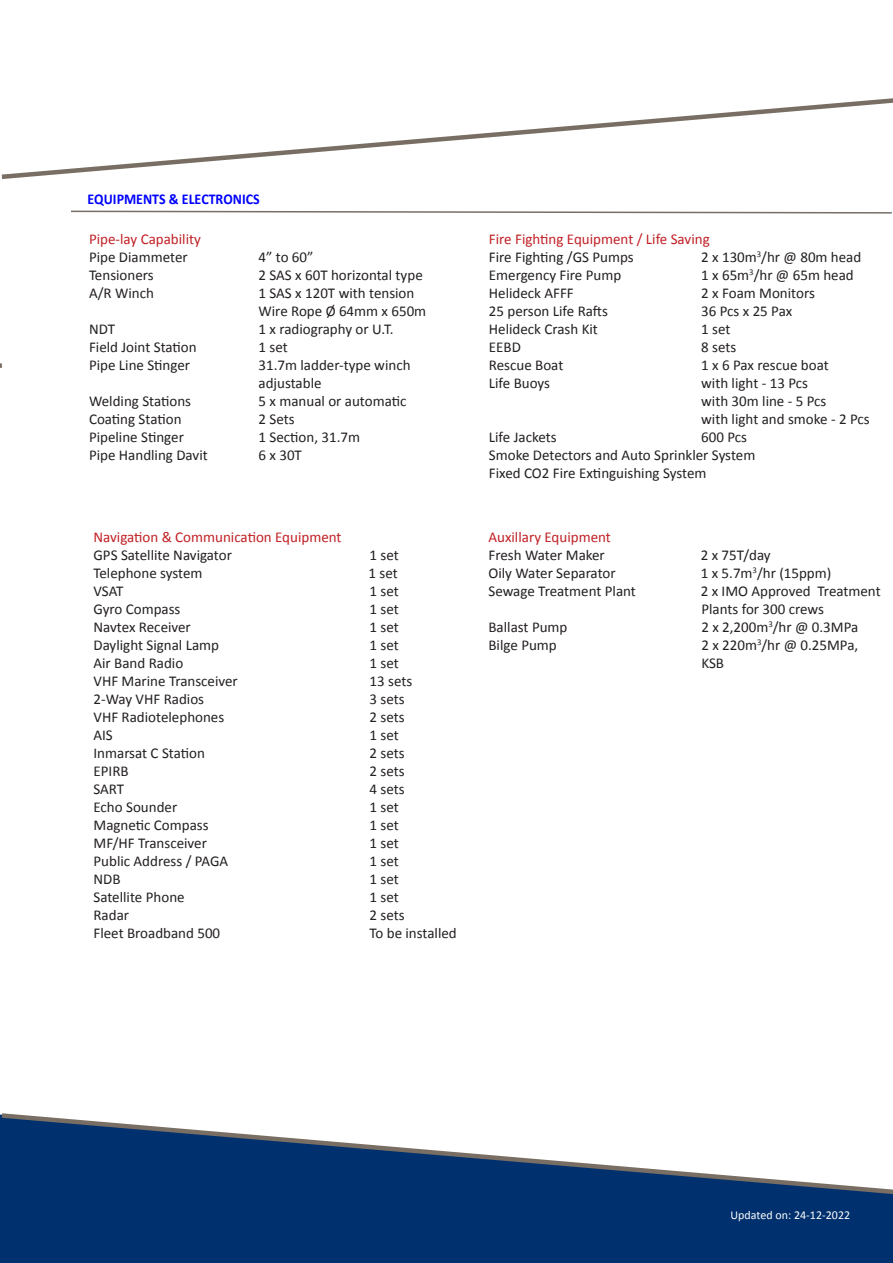
<style>
.page{position:relative;width:893px;height:1263px;background:#fff}
.page>*{position:absolute;margin:0;border:0;box-sizing:border-box;transform-origin:0 0}
.t1{font:15px/18px "Calibri";color:#231f20}
.t2{font:15px "Calibri";color:#c02025}
.t3{font:700 15px "Calibri";color:#00f;scale:.93 1}
.t4{font:12px "Calibri";color:#fff}
</style>
<div class="page">
<div style="left:0;top:1200px;width:893px;height:63px;background:#00306d"></div>
<svg style="left:0;top:1113px;width:893px;height:87px"></svg>
<svg style="left:1px;top:98px;width:892px;height:81px"></svg>
<svg style="left:71px;top:210px;width:821px;height:4px"></svg>
<p class="t3" style="left:88px;top:189px;width:187px">EQUIPMENTS &amp; ELECTRONICS</p>
<p class="t2" style="left:89px;top:230px;width:113px">Pipe-lay Capability</p>
<p class="t1" style="left:89px;top:248px;width:100px">Pipe Diammeter</p>
<p class="t1" style="left:259px;top:248px;width:56px">4” to 60”</p>
<p class="t1" style="left:89px;top:266px;width:66px">Tensioners</p>
<p class="t1" style="left:259px;top:266px;width:166px">2 SAS x 60T horizontal type</p>
<p class="t1" style="left:89px;top:284px;width:66px">A/R Winch</p>
<p class="t1" style="left:259px;top:284px;width:169px">1 SAS x 120T with tension<br>Wire Rope Ø 64mm x 650m</p>
<p class="t1" style="left:89px;top:320px;width:28px">NDT</p>
<p class="t1" style="left:259px;top:320px;width:137px">1 x radiography or U.T.</p>
<p class="t1" style="left:89px;top:338px;width:109px">Field Joint Station</p>
<p class="t1" style="left:259px;top:338px;width:31px">1 set</p>
<p class="t1" style="left:89px;top:356px;width:103px">Pipe Line Stinger</p>
<p class="t1" style="left:259px;top:356px;width:154px">31.7m ladder-type winch adjustable</p>
<p class="t1" style="left:89px;top:392px;width:104px">Welding Stations</p>
<p class="t1" style="left:259px;top:392px;width:149px">5 x manual or automatic</p>
<p class="t1" style="left:89px;top:410px;width:94px">Coating Station</p>
<p class="t1" style="left:259px;top:410px;width:38px">2 Sets</p>
<p class="t1" style="left:89px;top:428px;width:96px">Pipeline Stinger</p>
<p class="t1" style="left:259px;top:428px;width:103px">1 Section, 31.7m</p>
<p class="t1" style="left:89px;top:446px;width:120px">Pipe Handling Davit</p>
<p class="t1" style="left:259px;top:446px;width:45px">6 x 30T</p>
<p class="t2" style="left:93px;top:528px;width:250px">Navigation &amp; Communication Equipment</p>
<p class="t1" style="left:93px;top:546px;width:140px">GPS Satellite Navigator</p>
<p class="t1" style="left:370px;top:546px;width:31px">1 set</p>
<p class="t1" style="left:94px;top:564px;width:111px">Telephone system</p>
<p class="t1" style="left:369px;top:564px;width:31px">1 set</p>
<p class="t1" style="left:94px;top:582px;width:32px">VSAT</p>
<p class="t1" style="left:370px;top:582px;width:31px">1 set</p>
<p class="t1" style="left:94px;top:600px;width:88px">Gyro Compass</p>
<p class="t1" style="left:370px;top:600px;width:31px">1 set</p>
<p class="t1" style="left:94px;top:618px;width:99px">Navtex Receiver</p>
<p class="t1" style="left:370px;top:618px;width:31px">1 set</p>
<p class="t1" style="left:94px;top:636px;width:127px">Daylight Signal Lamp</p>
<p class="t1" style="left:370px;top:636px;width:31px">1 set</p>
<p class="t1" style="left:94px;top:654px;width:91px">Air Band Radio</p>
<p class="t1" style="left:370px;top:654px;width:31px">1 set</p>
<p class="t1" style="left:94px;top:672px;width:146px">VHF Marine Transceiver</p>
<p class="t1" style="left:370px;top:672px;width:44px">13 sets</p>
<p class="t1" style="left:94px;top:690px;width:112px">2-Way VHF Radios</p>
<p class="t1" style="left:370px;top:690px;width:37px">3 sets</p>
<p class="t1" style="left:94px;top:708px;width:132px">VHF Radiotelephones</p>
<p class="t1" style="left:370px;top:708px;width:37px">2 sets</p>
<p class="t1" style="left:94px;top:726px;width:21px">AIS</p>
<p class="t1" style="left:370px;top:726px;width:31px">1 set</p>
<p class="t1" style="left:94px;top:744px;width:113px">Inmarsat C Station</p>
<p class="t1" style="left:370px;top:744px;width:37px">2 sets</p>
<p class="t1" style="left:94px;top:762px;width:37px">EPIRB</p>
<p class="t1" style="left:370px;top:762px;width:37px">2 sets</p>
<p class="t1" style="left:94px;top:780px;width:32px">SART</p>
<p class="t1" style="left:370px;top:780px;width:37px">4 sets</p>
<p class="t1" style="left:94px;top:798px;width:85px">Echo Sounder</p>
<p class="t1" style="left:370px;top:798px;width:31px">1 set</p>
<p class="t1" style="left:94px;top:816px;width:117px">Magnetic Compass</p>
<p class="t1" style="left:370px;top:816px;width:31px">1 set</p>
<p class="t1" style="left:94px;top:834px;width:115px">MF/HF Transceiver</p>
<p class="t1" style="left:370px;top:834px;width:31px">1 set</p>
<p class="t1" style="left:94px;top:852px;width:136px">Public Address / PAGA</p>
<p class="t1" style="left:370px;top:852px;width:31px">1 set</p>
<p class="t1" style="left:94px;top:870px;width:29px">NDB</p>
<p class="t1" style="left:370px;top:870px;width:31px">1 set</p>
<p class="t1" style="left:94px;top:888px;width:93px">Satellite Phone</p>
<p class="t1" style="left:370px;top:888px;width:31px">1 set</p>
<p class="t1" style="left:94px;top:906px;width:37px">Radar</p>
<p class="t1" style="left:370px;top:906px;width:37px">2 sets</p>
<p class="t1" style="left:94px;top:924px;width:128px">Fleet Broadband 500</p>
<p class="t1" style="left:370px;top:924px;width:89px">To be installed</p>
<p class="t2" style="left:489px;top:230px;width:222px">Fire Fighting Equipment / Life Saving</p>
<p class="t1" style="left:489px;top:248px;width:146px">Fire Fighting /GS Pumps</p>
<p class="t1" style="left:701px;top:248px;width:162px">2 x 130m<sup>3</sup>/hr @ 80m head</p>
<p class="t1" style="left:489px;top:266px;width:134px">Emergency Fire Pump</p>
<p class="t1" style="left:701px;top:266px;width:154px">1 x 65m<sup>3</sup>/hr @ 65m head</p>
<p class="t1" style="left:489px;top:284px;width:86px">Helideck AFFF</p>
<p class="t1" style="left:701px;top:284px;width:115px">2 x Foam Monitors</p>
<p class="t1" style="left:489px;top:302px;width:121px">25 person Life Rafts</p>
<p class="t1" style="left:701px;top:302px;width:93px">36 Pcs x 25 Pax</p>
<p class="t1" style="left:489px;top:320px;width:111px">Helideck Crash Kit</p>
<p class="t1" style="left:701px;top:320px;width:31px">1 set</p>
<p class="t1" style="left:489px;top:338px;width:34px">EEBD</p>
<p class="t1" style="left:701px;top:338px;width:37px">8 sets</p>
<p class="t1" style="left:489px;top:356px;width:76px">Rescue Boat</p>
<p class="t1" style="left:701px;top:356px;width:129px">1 x 6 Pax rescue boat</p>
<p class="t1" style="left:489px;top:374px;width:63px">Life Buoys</p>
<p class="t1" style="left:701px;top:374px;width:170px">with light - 13 Pcs<br>with 30m line - 5 Pcs<br>with light and smoke - 2 Pcs</p>
<p class="t1" style="left:489px;top:428px;width:69px">Life Jackets</p>
<p class="t1" style="left:489px;top:428px;width:268px;text-indent:212px">600 Pcs<br>Smoke Detectors and Auto Sprinkler System<br>Fixed CO2 Fire Extinguishing System</p>
<p class="t2" style="left:488px;top:528px;width:124px">Auxillary Equipment</p>
<p class="t1" style="left:488px;top:546px;width:118px">Fresh Water Maker</p>
<p class="t1" style="left:701px;top:546px;width:71px">2 x 75T/day</p>
<p class="t1" style="left:488px;top:564px;width:129px">Oily Water Separator</p>
<p class="t1" style="left:701px;top:564px;width:132px">1 x 5.7m<sup>3</sup>/hr (15ppm)</p>
<p class="t1" style="left:488px;top:582px;width:149px">Sewage Treatment Plant</p>
<p class="t1" style="left:701px;top:582px;width:181px">2 x IMO Approved Treatment<br>Plants for 300 crews</p>
<p class="t1" style="left:488px;top:618px;width:81px">Ballast Pump</p>
<p class="t1" style="left:701px;top:618px;width:158px">2 x 2,200m<sup>3</sup>/hr @ 0.3MPa</p>
<p class="t1" style="left:488px;top:636px;width:70px">Bilge Pump</p>
<p class="t1" style="left:701px;top:636px;width:158px">2 x 220m<sup>3</sup>/hr @ 0.25MPa,<br>KSB</p>
<p class="t4" style="left:730px;top:1207px;width:121px">Updated on: 24-12-2022</p>
</div>
